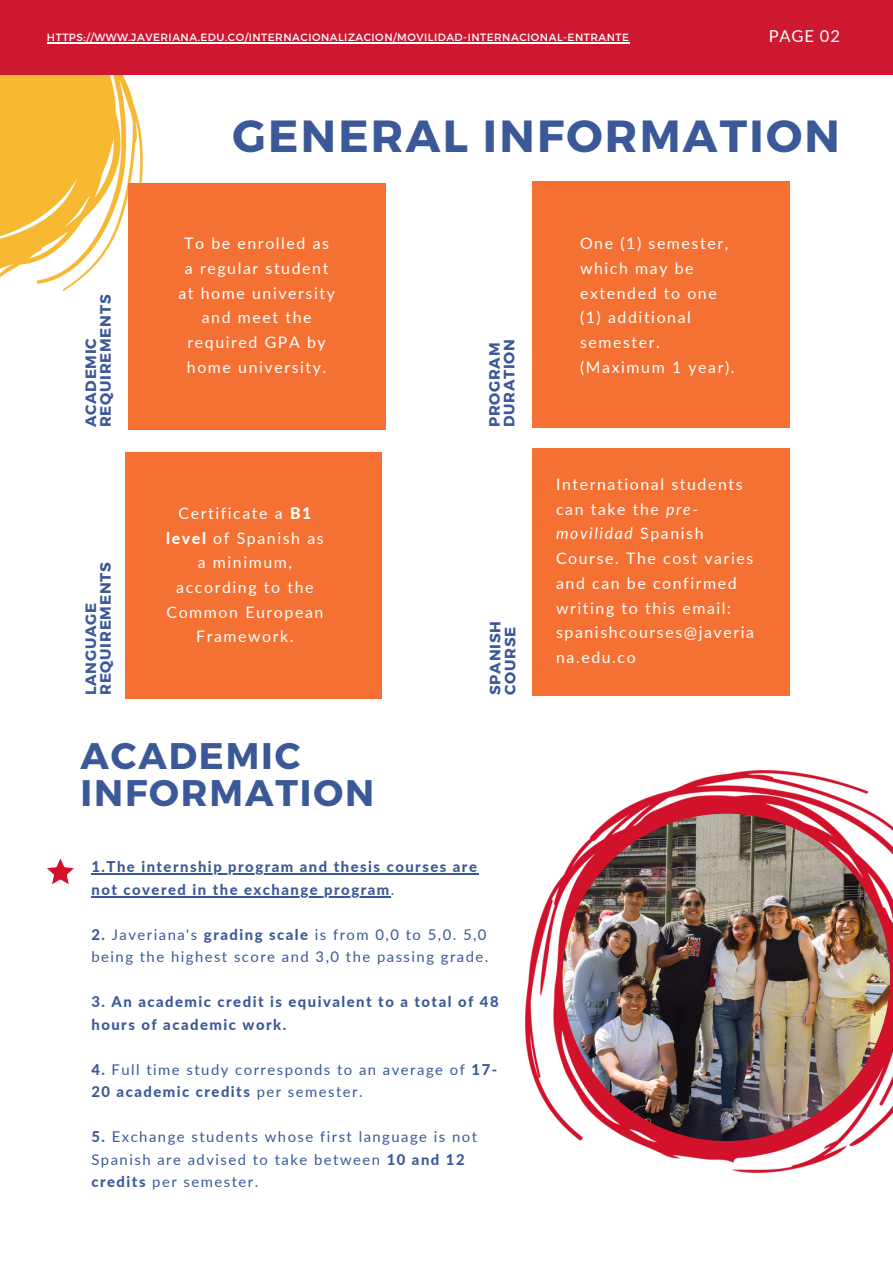
<style>
.page{position:relative;width:893px;height:1264px;background:#fff}
.page>*{position:absolute;margin:0;border:0;box-sizing:border-box;transform-origin:0 0}
.t1{font:700 45px "Montserrat";letter-spacing:.05em;color:#3b5998}
.t2{font:700 36.9px/37.3px "Montserrat";letter-spacing:.05em;color:#3b5998}
.t3{font:16.5px "Lato";letter-spacing:.05em;color:#fff}
.t4{font:15.9px/24.8px "Lato";letter-spacing:.1em;color:#fff;text-align:center}
.t5{font:700 15px/14.5px "Montserrat";letter-spacing:.05em;color:#3b5998}
.t6{font:14.85px/22.5px "Lato";letter-spacing:.1em;color:#3b5998}
.t7{font:800 14.85px/22.5px "Lato";letter-spacing:.1em;color:#3b5998}
.t8{font:10.5px "Montserrat";letter-spacing:.05em;color:#fff}
.s1{font-weight:800}
.s2{font-style:italic}
.s3{font-weight:400}
</style>
<div class="page">
<img style="left:0;top:74px;width:199px;height:217px">
<div style="left:0;top:0;width:892px;height:74px;background:#ce1730"></div>
<svg style="left:47px;top:858px;width:27px;height:26px"></svg>
<div style="left:128px;top:183px;width:257px;height:246px;background:#f47133"></div>
<div style="left:125px;top:452px;width:257px;height:246px;background:#f47133"></div>
<div style="left:532px;top:181px;width:257px;height:246px;background:#f47133"></div>
<div style="left:532px;top:449px;width:257px;height:246px;background:#f47133"></div>
<img style="left:525px;top:770px;width:367px;height:402px">
<img style="left:562px;top:813px;width:327px;height:328px;border-radius:50%">
<hr style="left:47px;top:42px;width:582px;height:1px;background:#fff">
<hr style="left:91px;top:873px;width:387px;height:1px;background:#3b5998">
<hr style="left:91px;top:896px;width:300px;height:1px;background:#3b5998">
<p class="t8" style="left:47px;top:30px;width:583px">HTTPS://WWW.JAVERIANA.EDU.CO/INTERNACIONALIZACION/MOVILIDAD-INTERNACIONAL-ENTRANTE</p>
<p class="t3" style="left:768px;top:26px;width:73px">PAGE 02</p>
<p class="t5" style="left:83px;top:427px;width:134px;rotate:-90deg">ACADEMIC<br>REQUIREMENTS</p>
<p class="t5" style="left:83px;top:695px;width:134px;rotate:-90deg">LANGUAGE<br>REQUIREMENTS</p>
<p class="t1" style="left:232px;top:106px;width:608px">GENERAL INFORMATION</p>
<p class="t4" style="left:178px;top:231px;width:158px">To be enrolled as a regular student at home university and meet the required GPA by home university.</p>
<p class="t4" style="left:580px;top:231px;width:156px;text-align:left">One (1) semester, which may be extended to one (1) additional semester. (Maximum 1 year).</p>
<p class="t5" style="left:486px;top:427px;width:90px;rotate:-90deg">PROGRAM<br>DURATION</p>
<p class="t4" style="left:166px;top:500px;width:159px">Certificate a <span class="s1">B1 level</span> of Spanish as a minimum, according to the<br>Common European<br>Framework.</p>
<p class="t5" style="left:487px;top:695px;width:75px;line-height:15px;rotate:-90deg">SPANISH<br>COURSE</p>
<p class="t4" style="left:556px;top:471px;width:199px;text-align:left">International students can take the <span class="s2">pre&shy;movilidad</span> Spanish<br>Course. The cost varies and can be confirmed writing to this email: spanishcourses@javeria na.edu.co</p>
<p class="t2" style="left:81px;top:735px;width:295px">ACADEMIC<br>INFORMATION</p>
<p class="t7" style="left:91px;top:855px;width:387px">1.The internship program and thesis courses are not covered in the exchange program<span class="s3">.</span></p>
<p class="t6" style="left:91px;top:922px;width:398px"><span class="s1">2.</span> Javeriana's <span class="s1">grading scale</span> is from 0,0 to 5,0. 5,0 being the highest score and 3,0 the passing grade.</p>
<p class="t7" style="left:91px;top:990px;width:408px">3. An academic credit is equivalent to a total of 48 hours of academic work.</p>
<p class="t6" style="left:91px;top:1057px;width:407px"><span class="s1">4.</span> Full time study corresponds to an average of <span class="s1">17-<br>20 academic credits</span> per semester.</p>
<p class="t6" style="left:91px;top:1125px;width:387px"><span class="s1">5.</span> Exchange students whose first language is not<br>Spanish are advised to take between <span class="s1">10 and 12 credits</span> per semester.</p>
</div>
